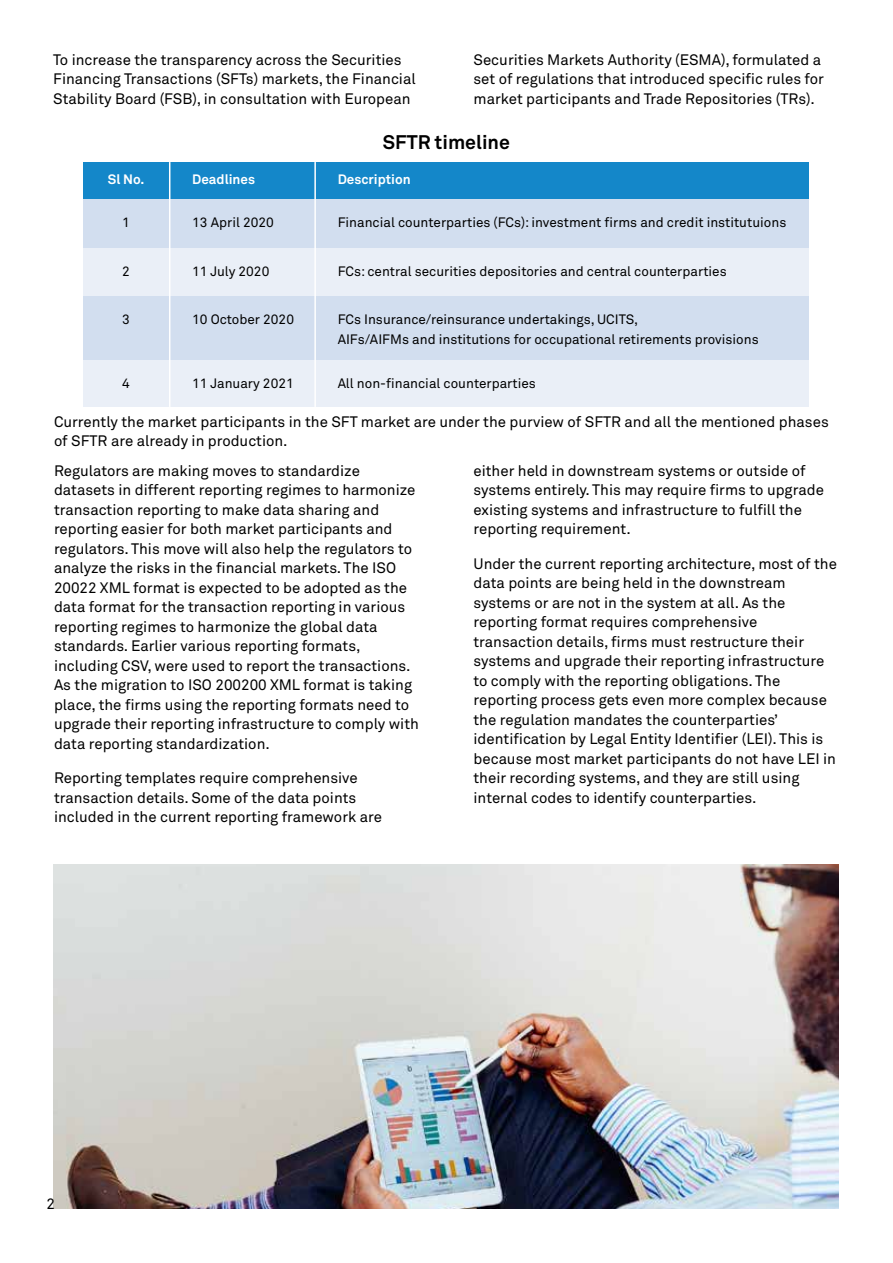
<style>
.page{position:relative;width:893px;height:1263px;background:#fff}
.page>*{position:absolute;margin:0;border:0;box-sizing:border-box;transform-origin:0 0}
.t1{font:700 19.5px "Wipro Akkurat";color:#000}
.t2{font:15px/19.5px "Wipro Akkurat";color:#000}
.t3{font:13.5px/19.5px "Wipro Akkurat";color:#000}
.t4{font:700 13.5px "Wipro Akkurat";color:#fff}
</style>
<div class="page">
<img style="left:53px;top:864px;width:786px;height:345px">
<div style="left:84px;top:162px;width:725px;height:38px;background:#1487c9"></div>
<div style="left:84px;top:200px;width:725px;height:48px;background:#d2deef"></div>
<div style="left:84px;top:248px;width:725px;height:49px;background:#eaeff7"></div>
<div style="left:84px;top:297px;width:725px;height:63px;background:#d2deef"></div>
<div style="left:84px;top:360px;width:725px;height:47px;background:#eaeff7"></div>
<hr style="left:169px;top:162px;width:1px;height:245px;background:#fff">
<hr style="left:314px;top:162px;width:2px;height:245px;background:#fff">
<p class="t2" style="left:53px;top:50px;width:364px">To increase the transparency across the Securities<br>Financing Transactions (SFTs) markets, the Financial<br>Stability Board (FSB), in consultation with European</p>
<p class="t2" style="left:473px;top:50px;width:352px">Securities Markets Authority (ESMA), formulated a set of regulations that introduced specific rules for market participants and Trade Repositories (TRs).</p>
<h1 class="t1" style="left:383px;top:130px;width:129px">SFTR timeline</h1>
<p class="t4" style="left:108px;top:171px;width:38px">Sl No.</p>
<p class="t4" style="left:192px;top:171px;width:64px">Deadlines</p>
<p class="t4" style="left:338px;top:171px;width:75px">Description</p>
<p class="t3" style="left:122px;top:213px;width:9px">1</p>
<p class="t3" style="left:192px;top:213px;width:83px">13 April 2020</p>
<p class="t3" style="left:338px;top:213px;width:450px">Financial counterparties (FCs): investment firms and credit institutuions</p>
<p class="t3" style="left:122px;top:261px;width:9px">2</p>
<p class="t3" style="left:192px;top:261px;width:79px">11 July 2020</p>
<p class="t3" style="left:338px;top:261px;width:391px">FCs: central securities depositories and central counterparties</p>
<p class="t3" style="left:122px;top:310px;width:9px">3</p>
<p class="t3" style="left:192px;top:310px;width:103px">10 October 2020</p>
<p class="t3" style="left:338px;top:310px;width:422px">FCs Insurance/reinsurance undertakings, UCITS,<br>AIFs/AIFMs and institutions for occupational retirements provisions</p>
<p class="t3" style="left:122px;top:373px;width:9px">4</p>
<p class="t3" style="left:192px;top:373px;width:103px">11 January 2021</p>
<p class="t3" style="left:338px;top:373px;width:200px">All non-financial counterparties</p>
<p class="t2" style="left:54px;top:412px;width:776px">Currently the market participants in the SFT market are under the purview of SFTR and all the mentioned phases of SFTR are already in production.</p>
<p class="t2" style="left:54px;top:461px;width:366px">Regulators are making moves to standardize datasets in different reporting regimes to harmonize transaction reporting to make data sharing and reporting easier for both market participants and regulators. This move will also help the regulators to analyze the risks in the financial markets. The ISO 20022 XML format is expected to be adopted as the data format for the transaction reporting in various reporting regimes to harmonize the global data standards. Earlier various reporting formats, including CSV, were used to report the transactions.<br>As the migration to ISO 200200 XML format is taking place, the firms using the reporting formats need to upgrade their reporting infrastructure to comply with data reporting standardization.</p>
<p class="t2" style="left:54px;top:768px;width:329px">Reporting templates require comprehensive transaction details. Some of the data points included in the current reporting framework are</p>
<p class="t2" style="left:473px;top:461px;width:352px">either held in downstream systems or outside of systems entirely. This may require firms to upgrade existing systems and infrastructure to fulfill the reporting requirement.</p>
<p class="t2" style="left:473px;top:554px;width:365px">Under the current reporting architecture, most of the data points are being held in the downstream systems or are not in the system at all. As the reporting format requires comprehensive transaction details, firms must restructure their systems and upgrade their reporting infrastructure to comply with the reporting obligations. The reporting process gets even more complex because the regulation mandates the counterparties’ identification by Legal Entity Identifier (LEI). This is because most market participants do not have LEI in their recording systems, and they are still using internal codes to identify counterparties.</p>
<p class="t2" style="left:46px;top:1194px;width:10px">2</p>
</div>
